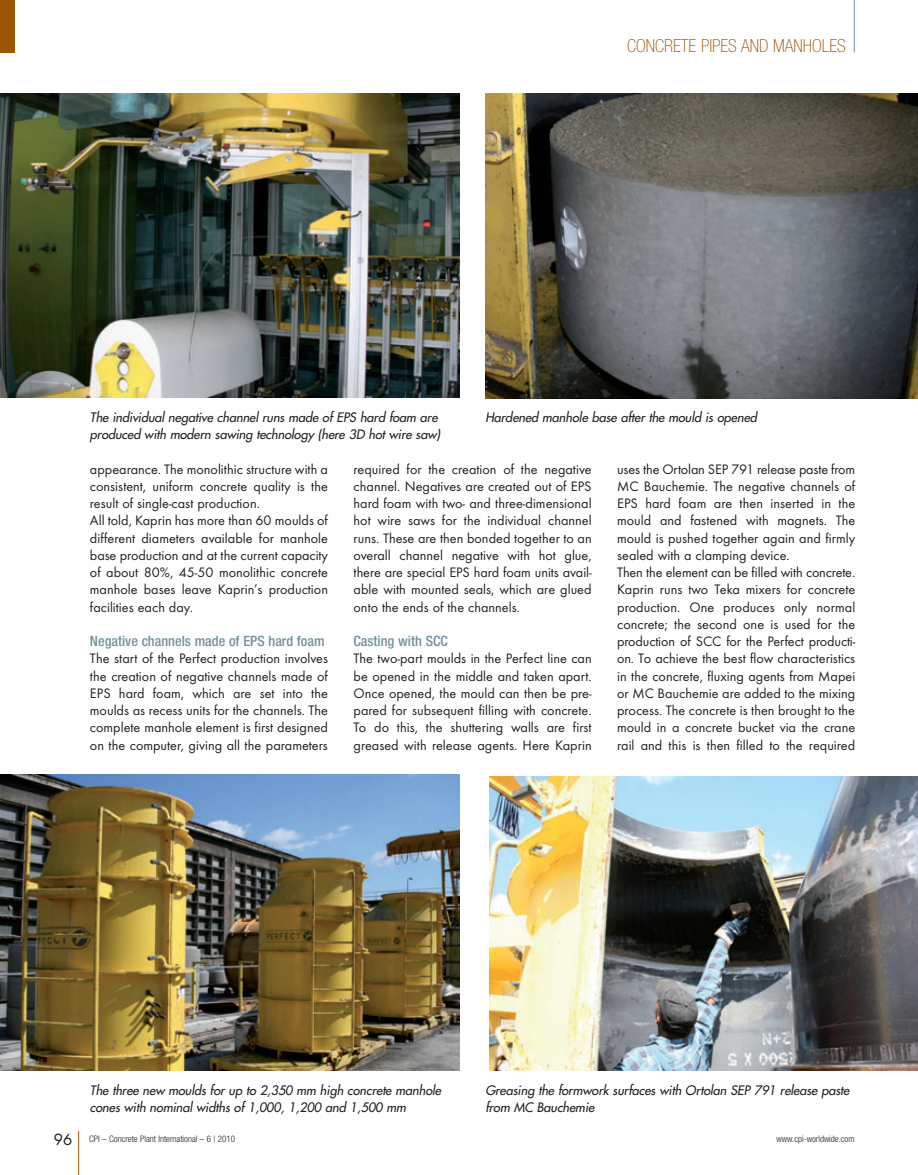
<style>
.page{position:relative;width:918px;height:1175px;background:#fff}
.page>*{position:absolute;margin:0;border:0;box-sizing:border-box;transform-origin:0 0}
.t1{font:100 condensed 18px "Helvetica Neue";color:#9c5506}
.t2{font:14.25px/17.2px "Futura T";color:#231f20;text-align:justify}
.t3{font:500 condensed 14.25px "Helvetica Neue";color:#73909f}
.t4{font:italic 12.75px/17.2px "Futura";letter-spacing:-.005em;color:#231f20}
.t5{font:300 condensed 9px "Helvetica Neue";color:#231f20}
.s1{font-family:"Futura";font-weight:400;font-stretch:normal;font-size:15px}
</style>
<div class="page">
<hr style="left:78px;top:1131px;width:1px;height:44px;background:#9c5506">
<hr style="left:854px;top:0;width:1px;height:53px;background:#73909f">
<div style="left:0;top:0;width:15px;height:53px;background:#9c5506"></div>
<img style="left:0;top:94px;width:460px;height:303px">
<img style="left:485px;top:94px;width:433px;height:305px">
<img style="left:0;top:775px;width:460px;height:295px">
<img style="left:490px;top:776px;width:428px;height:294px">
<p class="t1" style="left:627px;top:39px;width:220px">CONCRETE PIPES AND MANHOLES</p>
<p class="t4" style="left:90px;top:409px;width:354px">The individual negative channel runs made of EPS hard foam are produced with modern sawing technology (here 3D hot wire saw)</p>
<p class="t4" style="left:485px;top:409px;width:275px">Hardened manhole base after the mould is opened</p>
<p class="t2" style="left:90px;top:461px;width:240px;text-align:left">appearance. The monolithic structure with a consistent, uniform concrete quality is the result of single-cast production.<br>All told, Kaprin has more than 60 moulds of different diameters available for manhole base production and at the current capacity of about 80%, 45-50 monolithic concrete manhole bases leave Kaprin’s production facilities each day.</p>
<p class="t3" style="left:90px;top:636px;width:236px">Negative channels made of EPS hard foam</p>
<p class="t2" style="left:90px;top:651px;width:240px">The start of the Perfect production involves the creation of negative channels made of EPS hard foam, which are set into the moulds as recess units for the channels. The complete manhole element is first designed on the computer, giving all the parameters</p>
<p class="t2" style="left:354px;top:461px;width:240px">required for the creation of the negative channel. Negatives are created out of EPS hard foam with two- and three-dimensional hot wire saws for the individual channel runs. These are then bonded together to an overall channel negative with hot glue, there are special EPS hard foam units avail - able with mounted seals, which are glued onto the ends of the channels.</p>
<p class="t3" style="left:354px;top:636px;width:96px">Casting with SCC</p>
<p class="t2" style="left:354px;top:651px;width:240px">The two-part moulds in the Perfect line can be opened in the middle and taken apart.<br>Once opened, the mould can then be pre&shy;pared for subsequent filling with concrete.<br>To do this, the shuttering walls are first greased with release agents. Here Kaprin</p>
<p class="t2" style="left:617px;top:461px;width:240px;text-align:left">uses the Ortolan SEP 791 release paste from MC Bauchemie. The negative channels of EPS hard foam are then inserted in the mould and fastened with magnets. The mould is pushed together again and firmly sealed with a clamping device.<br>Then the element can be filled with concrete.<br>Kaprin runs two Teka mixers for concrete production. One produces only normal concrete; the second one is used for the production of SCC for the Perfect producti&shy;on. To achieve the best flow characteristics in the concrete, fluxing agents from Mapei or MC Bauchemie are added to the mixing process. The concrete is then brought to the mould in a concrete bucket via the crane rail and this is then filled to the required</p>
<p class="t4" style="left:90px;top:1082px;width:355px">The three new moulds for up to 2,350 mm high concrete manhole cones with nominal widths of 1,000, 1,200 and 1,500 mm</p>
<p class="t4" style="left:485px;top:1082px;width:368px">Greasing the formwork surfaces with Ortolan SEP 791 release paste from MC Bauchemie</p>
<p class="t5" style="left:54px;top:1135px;width:183px"><span class="s1">96</span> CPI – Concrete Plant International – 6 | 2010</p>
<p class="t5" style="left:777px;top:1135px;width:80px">www.cpi-worldwide.com</p>
</div>
